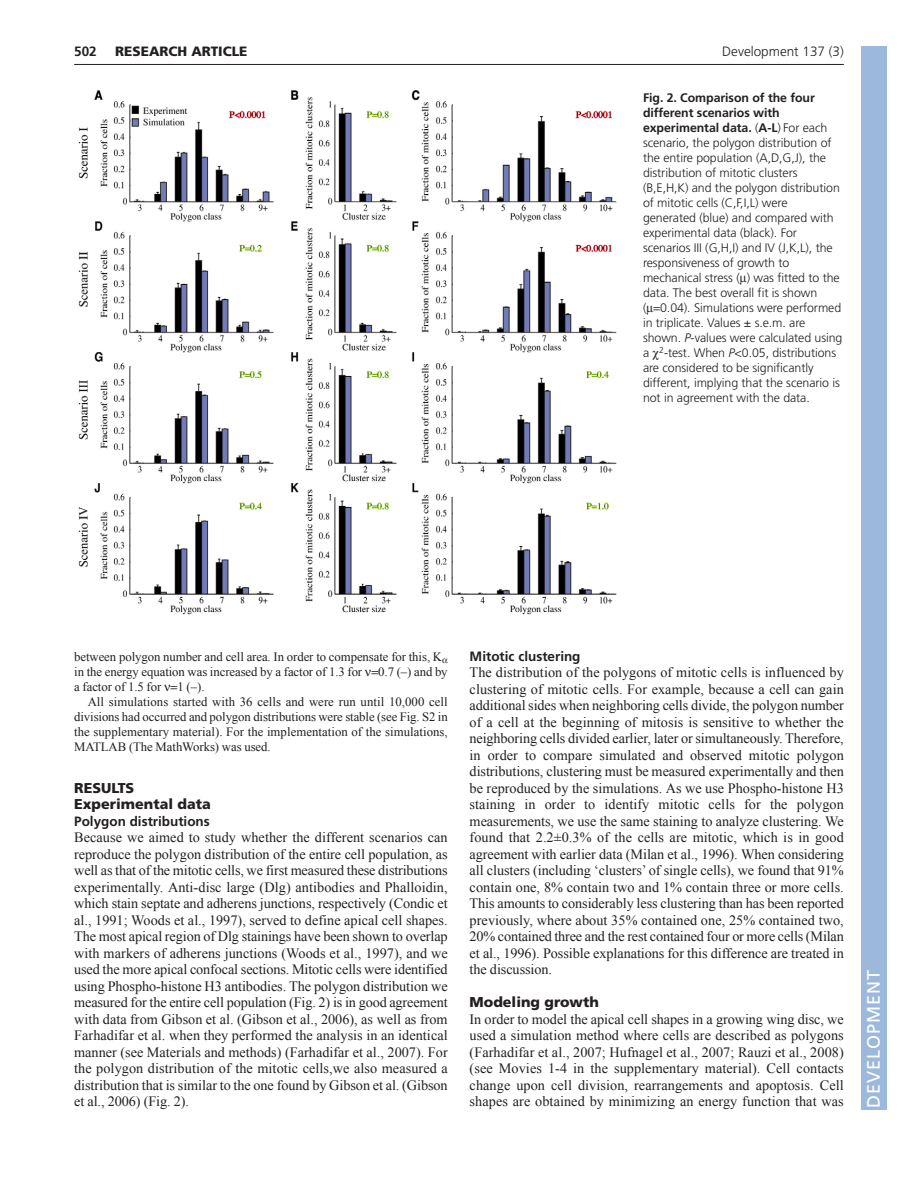
<style>
.page{position:relative;width:918px;height:1188px;background:#fff}
.page>*{position:absolute;margin:0;border:0;box-sizing:border-box;transform-origin:0 0}
.t1{font:18px "Frutiger LT Std";letter-spacing:.055em;color:#fff}
.t2{font:14.25px/16.5px "Times New Roman";letter-spacing:-.005em;color:#231f20;text-align:justify}
.t3{font:900 14.25px/16.5px "Frutiger LT Std";color:#231f20}
.t4{font:700 13.5px "Frutiger LT Std";color:#231f20}
.t5{font:300 13.5px "Frutiger LT Std";color:#231f20}
.t6{font:900 13.5px "Frutiger LT Std";color:#231f20}
.t7{font:12.75px/15px "Times New Roman";letter-spacing:-.005em;color:#231f20}
.t8{font:300 12.3px/15px "Frutiger LT Std";letter-spacing:-.005em;color:#231f20}
.s1{font-weight:700}
.s2{font-style:italic}
</style>
<div class="page">
<hr style="left:74px;top:64px;width:770px;height:1px;background:#231f20">
<img style="left:78px;top:90px;width:539px;height:525px">
<div style="left:861px;top:46px;width:25px;height:1064px;background:#9cb9db"></div>
<p class="t4" style="left:74px;top:46px;width:24px">502</p>
<p class="t6" style="left:115px;top:45px;width:134px">RESEARCH ARTICLE</p>
<p class="t5" style="left:722px;top:46px;width:123px">Development 137 (3)</p>
<p class="t8" style="left:643px;top:92px;width:201px"><span class="s1">Fig. 2. Comparison of the four different scenarios with experimental data.</span> (<span class="s1">A-L</span>) For each scenario, the polygon distribution of the entire population (A,D,G,J), the distribution of mitotic clusters (B,E,H,K) and the polygon distribution of mitotic cells (C,F,I,L) were generated (blue) and compared with experimental data (black). For scenarios III (G,H,I) and IV (J,K,L), the responsiveness of growth to mechanical stress ( ) was fitted to the data. The best overall fit is shown<br>( 0.04). Simulations were performed in triplicate. Values ± s.e.m. are shown. <span class="s2">P</span>-values were calculated using a <sup>2</sup>-test. When <span class="s2">P</span>&lt;0.05, distributions are considered to be significantly different, implying that the scenario is not in agreement with the data.</p>
<p class="t7" style="left:74px;top:649px;width:375px">between polygon number and cell area. In order to compensate for this, K in the energy equation was increased by a factor of 1.3 for ■ 0.7 (–) and by a factor of 1.5 for ■ 1 (–).</p>
<p class="t7" style="left:74px;top:694px;width:375px;text-align:justify;text-indent:14px">All simulations started with 36 cells and were run until 10,000 cell divisions had occurred and polygon distributions were stable (see Fig. S2 in the supplementary material). For the implementation of the simulations, MATLAB (The MathWorks) was used.</p>
<p class="t3" style="left:74px;top:780px;width:138px">RESULTS<br>Experimental data</p>
<p class="t4" style="left:74px;top:816px;width:137px">Polygon distributions</p>
<p class="t2" style="left:74px;top:829px;width:375px">Because we aimed to study whether the different scenarios can reproduce the polygon distribution of the entire cell population, as well as that of the mitotic cells, we first measured these distributions experimentally. Anti-disc large (Dlg) antibodies and Phalloidin, which stain septate and adherens junctions, respectively (Condic et al., 1991; Woods et al., 1997), served to define apical cell shapes.<br>The most apical region of Dlg stainings have been shown to overlap with markers of adherens junctions (Woods et al., 1997), and we used the more apical confocal sections. Mitotic cells were identified using Phospho-histone H3 antibodies. The polygon distribution we measured for the entire cell population (Fig. 2) is in good agreement with data from Gibson et al. (Gibson et al., 2006), as well as from Farhadifar et al. when they performed the analysis in an identical manner (see Materials and methods) (Farhadifar et al., 2007). For the polygon distribution of the mitotic cells,we also measured a distribution that is similar to the one found by Gibson et al. (Gibson et al., 2006) (Fig. 2).</p>
<p class="t4" style="left:470px;top:651px;width:112px">Mitotic clustering</p>
<p class="t2" style="left:470px;top:664px;width:376px">The distribution of the polygons of mitotic cells is influenced by clustering of mitotic cells. For example, because a cell can gain additional sides when neighboring cells divide, the polygon number of a cell at the beginning of mitosis is sensitive to whether the neighboring cells divided earlier, later or simultaneously. Therefore, in order to compare simulated and observed mitotic polygon distributions, clustering must be measured experimentally and then be reproduced by the simulations. As we use Phospho-histone H3 staining in order to identify mitotic cells for the polygon measurements, we use the same staining to analyze clustering. We found that 2.2±0.3% of the cells are mitotic, which is in good agreement with earlier data (Milan et al., 1996). When considering all clusters (including ‘clusters’ of single cells), we found that 91% contain one, 8% contain two and 1% contain three or more cells.<br>This amounts to considerably less clustering than has been reported previously, where about 35% contained one, 25% contained two, 20% contained three and the rest contained four or more cells (Milan et al., 1996). Possible explanations for this difference are treated in the discussion.</p>
<p class="t3" style="left:470px;top:995px;width:131px">Modeling growth</p>
<p class="t2" style="left:470px;top:1011px;width:376px">In order to model the apical cell shapes in a growing wing disc, we used a simulation method where cells are described as polygons (Farhadifar et al., 2007; Hufnagel et al., 2007; Rauzi et al., 2008) (see Movies 1-4 in the supplementary material). Cell contacts change upon cell division, rearrangements and apoptosis. Cell shapes are obtained by minimizing an energy function that was</p>
<p class="t1" style="left:863px;top:1108px;width:140px;rotate:-90deg">DEVELOPMENT</p>
</div>
